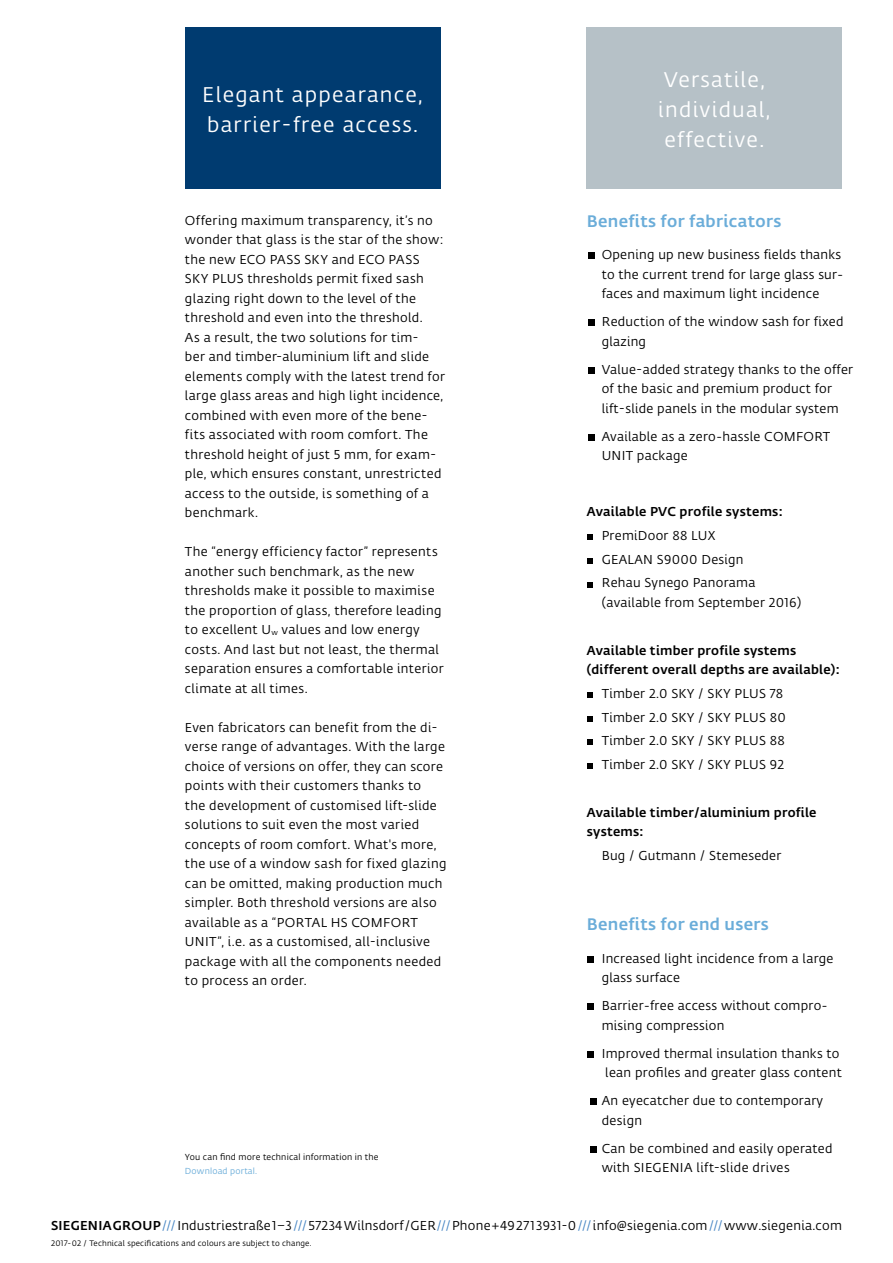
<style>
.page{position:relative;width:893px;height:1263px;background:#fff}
.page>*{position:absolute;margin:0;border:0;box-sizing:border-box;transform-origin:0 0}
.t1{font:21px/30px "Fedra Sans Alt Pro";letter-spacing:.06em;color:#fff}
.t2{font:500 16.5px "Fedra Sans Alt Pro";letter-spacing:.02em;color:#6badd9}
.t3{font:12.75px/19.5px "Fedra Sans Alt Pro";letter-spacing:.025em;color:#000}
.t4{font:500 12.75px/19.5px "Fedra Sans Alt Pro";letter-spacing:.02em;color:#000}
.t5{font:8.7px "Fedra Sans Alt Pro";letter-spacing:.02em;color:#000}
.t6{font:8.7px "Fedra Sans Alt Pro";letter-spacing:.02em;color:#6badd9}
.t7{font:7.8px "Fedra Sans Alt Pro";letter-spacing:.02em;color:#000}
.s1{font-weight:500}
.s2{color:#4483c2}
</style>
<div class="page">
<div style="left:185px;top:28px;width:255px;height:161px;background:#003b70"></div>
<div style="left:587px;top:28px;width:255px;height:161px;background:#b6c1c7"></div>
<svg style="left:589px;top:253px;width:6px;height:6px"></svg>
<svg style="left:589px;top:320px;width:6px;height:6px"></svg>
<div style="left:589px;top:367px;width:6px;height:7px;background:#000"></div>
<div style="left:589px;top:434px;width:6px;height:7px;background:#000"></div>
<svg style="left:587px;top:534px;width:6px;height:6px"></svg>
<svg style="left:587px;top:558px;width:6px;height:6px"></svg>
<svg style="left:587px;top:582px;width:6px;height:5px"></svg>
<svg style="left:587px;top:692px;width:6px;height:6px"></svg>
<svg style="left:587px;top:716px;width:6px;height:5px"></svg>
<svg style="left:587px;top:739px;width:6px;height:6px"></svg>
<svg style="left:587px;top:763px;width:6px;height:6px"></svg>
<svg style="left:587px;top:956px;width:6px;height:6px"></svg>
<svg style="left:587px;top:1004px;width:6px;height:6px"></svg>
<svg style="left:587px;top:1051px;width:6px;height:6px"></svg>
<div style="left:590px;top:1099px;width:7px;height:6px;background:#000"></div>
<div style="left:590px;top:1146px;width:7px;height:7px;background:#000"></div>
<h1 class="t1" style="left:202px;top:79px;width:222px">Elegant appearance, barrier-free access.</h1>
<p class="t3" style="left:185px;top:210px;width:261px">Offering maximum transparency, it’s no wonder that glass is the star of the show: the new ECO PASS SKY and ECO PASS SKY PLUS thresholds permit fixed sash glazing right down to the level of the threshold and even into the threshold.<br>As a result, the two solutions for tim-<br>ber and timber-aluminium lift and slide elements comply with the latest trend for large glass areas and high light incidence, combined with even more of the bene&shy;fits associated with room comfort. The threshold height of just 5 mm, for exam&shy;ple, which ensures constant, unrestricted access to the outside, is something of a benchmark.</p>
<p class="t3" style="left:185px;top:541px;width:260px">The “energy efficiency factor” represents another such benchmark, as the new thresholds make it possible to maximise the proportion of glass, therefore leading to excellent U<sub>w</sub> values and low energy costs. And last but not least, the thermal separation ensures a comfortable interior climate at all times.</p>
<p class="t3" style="left:185px;top:717px;width:263px">Even fabricators can benefit from the di&shy;verse range of advantages. With the large choice of versions on offer, they can score points with their customers thanks to<br>the development of customised lift-slide solutions to suit even the most varied concepts of room comfort. What's more, the use of a window sash for fixed glazing can be omitted, making production much simpler. Both threshold versions are also available as a “PORTAL HS COMFORT UNIT”, i.e. as a customised, all-inclusive package with all the components needed to process an order.</p>
<p class="t5" style="left:185px;top:1151px;width:195px">You can find more technical information in the</p>
<p class="t6" style="left:185px;top:1165px;width:74px">Download portal.</p>
<h1 class="t1" style="left:658px;top:64px;width:114px">Versatile, individual, effective.</h1>
<p class="t2" style="left:587px;top:209px;width:196px">Benefits for fabricators</p>
<p class="t3" style="left:602px;top:245px;width:243px">Opening up new business fields thanks to the current trend for large glass sur&shy;faces and maximum light incidence</p>
<p class="t3" style="left:602px;top:312px;width:243px">Reduction of the window sash for fixed glazing</p>
<p class="t3" style="left:602px;top:359px;width:253px">Value-added strategy thanks to the offer of the basic and premium product for lift-slide panels in the modular system</p>
<p class="t3" style="left:602px;top:426px;width:230px">Available as a zero-hassle COMFORT<br>UNIT package</p>
<p class="t4" style="left:587px;top:501px;width:197px">Available PVC profile systems:</p>
<p class="t3" style="left:602px;top:523px;width:155px;line-height:23.7px">PremiDoor 88 LUX<br>GEALAN S9000 Design<br>Rehau Synego Panorama</p>
<p class="t3" style="left:602px;top:592px;width:201px">(available from September 2016)</p>
<p class="t4" style="left:587px;top:639px;width:254px">Available timber profile systems (different overall depths are available):</p>
<p class="t3" style="left:602px;top:681px;width:186px;line-height:23.7px">Timber 2.0 SKY / SKY PLUS 78<br>Timber 2.0 SKY / SKY PLUS 80<br>Timber 2.0 SKY / SKY PLUS 88<br>Timber 2.0 SKY / SKY PLUS 92</p>
<p class="t4" style="left:587px;top:801px;width:231px">Available timber/aluminium profile systems:</p>
<p class="t3" style="left:602px;top:845px;width:181px">Bug / Gutmann / Stemeseder</p>
<p class="t2" style="left:587px;top:912px;width:183px">Benefits for end users</p>
<p class="t3" style="left:602px;top:948px;width:233px">Increased light incidence from a large glass surface</p>
<p class="t3" style="left:602px;top:995px;width:228px">Barrier-free access without compro&shy;mising compression</p>
<p class="t3" style="left:602px;top:1043px;width:242px">Improved thermal insulation thanks to lean profiles and greater glass content</p>
<p class="t3" style="left:602px;top:1090px;width:223px">An eyecatcher due to contemporary design</p>
<p class="t3" style="left:602px;top:1138px;width:232px">Can be combined and easily operated with SIEGENIA lift-slide drives</p>
<p class="t3" style="left:51px;top:1216px;width:792px"><span class="s1">SIEGENIA GROUP</span><span class="s2">///</span> Industriestraße 1–3 <span class="s2">///</span> 57234 Wilnsdorf /GER<span class="s2">///</span> Phone +49 271 3931-0 <span class="s2">///</span> info@siegenia.com <span class="s2">///</span> www.siegenia.com</p>
<p class="t7" style="left:51px;top:1237px;width:262px">2017-02 / Technical specifications and colours are subject to change.</p>
</div>
